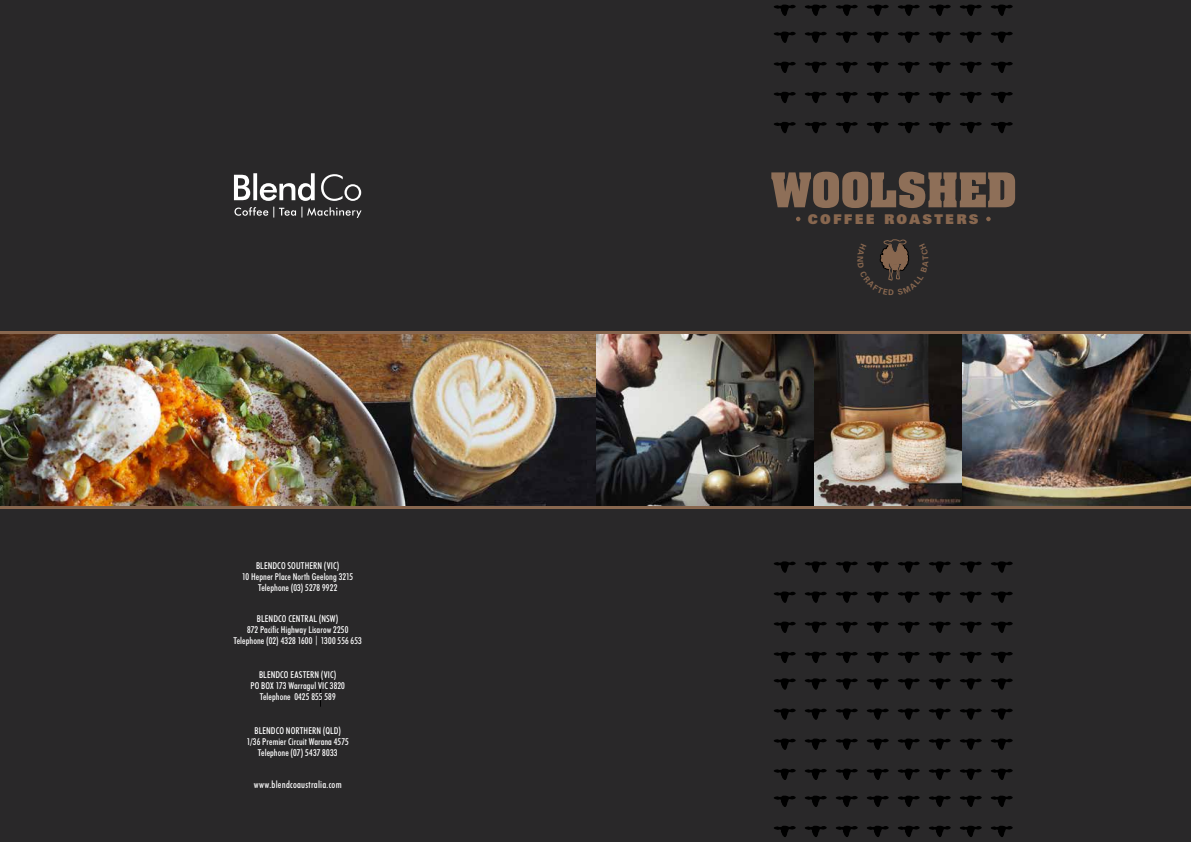
<style>
.page{position:relative;width:1191px;height:842px;background:#292829}
.page>*{position:absolute;margin:0;border:0;box-sizing:border-box;transform-origin:0 0}
.t1{font:900 13.5px "Zurich BT";letter-spacing:.16em;color:#88674f}
.t2{font:500 condensed 10px "Futura BT";letter-spacing:.025em;color:#fff}
.t3{font:500 condensed 9.5px/11px "Futura BT";letter-spacing:.01em;color:#fff;text-align:center}
</style>
<div class="page">
<svg style="left:320px;top:678px;width:1px;height:29px"></svg>
<svg style="left:234px;top:173px;width:81px;height:28px"></svg>
<svg style="left:321px;top:174px;width:40px;height:27px"></svg>
<svg style="left:234px;top:207px;width:127px;height:11px"></svg>
<svg style="left:771px;top:172px;width:244px;height:36px"></svg>
<svg style="left:796px;top:217px;width:4px;height:4px"></svg>
<svg style="left:986px;top:217px;width:4px;height:4px"></svg>
<svg style="left:774px;top:561px;width:21px;height:12px"></svg>
<svg style="left:805px;top:561px;width:21px;height:12px"></svg>
<svg style="left:836px;top:561px;width:21px;height:12px"></svg>
<svg style="left:867px;top:561px;width:21px;height:12px"></svg>
<svg style="left:898px;top:561px;width:21px;height:12px"></svg>
<svg style="left:929px;top:561px;width:21px;height:12px"></svg>
<svg style="left:960px;top:561px;width:21px;height:12px"></svg>
<svg style="left:991px;top:561px;width:21px;height:12px"></svg>
<svg style="left:774px;top:591px;width:21px;height:12px"></svg>
<svg style="left:805px;top:591px;width:21px;height:12px"></svg>
<svg style="left:836px;top:591px;width:21px;height:12px"></svg>
<svg style="left:867px;top:591px;width:21px;height:12px"></svg>
<svg style="left:898px;top:591px;width:21px;height:12px"></svg>
<svg style="left:929px;top:591px;width:21px;height:12px"></svg>
<svg style="left:960px;top:591px;width:21px;height:12px"></svg>
<svg style="left:991px;top:591px;width:21px;height:12px"></svg>
<svg style="left:774px;top:622px;width:21px;height:11px"></svg>
<svg style="left:805px;top:622px;width:21px;height:11px"></svg>
<svg style="left:836px;top:622px;width:21px;height:11px"></svg>
<svg style="left:867px;top:622px;width:21px;height:11px"></svg>
<svg style="left:898px;top:622px;width:21px;height:11px"></svg>
<svg style="left:929px;top:622px;width:21px;height:11px"></svg>
<svg style="left:960px;top:622px;width:21px;height:11px"></svg>
<svg style="left:991px;top:622px;width:21px;height:11px"></svg>
<svg style="left:774px;top:652px;width:21px;height:11px"></svg>
<svg style="left:805px;top:652px;width:21px;height:11px"></svg>
<svg style="left:836px;top:652px;width:21px;height:11px"></svg>
<svg style="left:867px;top:652px;width:21px;height:11px"></svg>
<svg style="left:898px;top:652px;width:21px;height:11px"></svg>
<svg style="left:929px;top:652px;width:21px;height:11px"></svg>
<svg style="left:960px;top:652px;width:21px;height:11px"></svg>
<svg style="left:991px;top:652px;width:21px;height:11px"></svg>
<svg style="left:774px;top:678px;width:21px;height:12px"></svg>
<svg style="left:805px;top:678px;width:21px;height:12px"></svg>
<svg style="left:836px;top:678px;width:21px;height:12px"></svg>
<svg style="left:867px;top:678px;width:21px;height:12px"></svg>
<svg style="left:898px;top:678px;width:21px;height:12px"></svg>
<svg style="left:929px;top:678px;width:21px;height:12px"></svg>
<svg style="left:960px;top:678px;width:21px;height:12px"></svg>
<svg style="left:991px;top:678px;width:21px;height:12px"></svg>
<svg style="left:774px;top:708px;width:21px;height:12px"></svg>
<svg style="left:805px;top:708px;width:21px;height:12px"></svg>
<svg style="left:836px;top:708px;width:21px;height:12px"></svg>
<svg style="left:867px;top:708px;width:21px;height:12px"></svg>
<svg style="left:898px;top:708px;width:21px;height:12px"></svg>
<svg style="left:929px;top:708px;width:21px;height:12px"></svg>
<svg style="left:960px;top:708px;width:21px;height:12px"></svg>
<svg style="left:991px;top:708px;width:21px;height:12px"></svg>
<svg style="left:774px;top:738px;width:21px;height:12px"></svg>
<svg style="left:805px;top:738px;width:21px;height:12px"></svg>
<svg style="left:836px;top:738px;width:21px;height:12px"></svg>
<svg style="left:867px;top:738px;width:21px;height:12px"></svg>
<svg style="left:898px;top:738px;width:21px;height:12px"></svg>
<svg style="left:929px;top:738px;width:21px;height:12px"></svg>
<svg style="left:960px;top:738px;width:21px;height:12px"></svg>
<svg style="left:991px;top:738px;width:21px;height:12px"></svg>
<svg style="left:774px;top:769px;width:21px;height:11px"></svg>
<svg style="left:805px;top:769px;width:21px;height:11px"></svg>
<svg style="left:836px;top:769px;width:21px;height:11px"></svg>
<svg style="left:867px;top:769px;width:21px;height:11px"></svg>
<svg style="left:898px;top:769px;width:21px;height:11px"></svg>
<svg style="left:929px;top:769px;width:21px;height:11px"></svg>
<svg style="left:960px;top:769px;width:21px;height:11px"></svg>
<svg style="left:991px;top:769px;width:21px;height:11px"></svg>
<svg style="left:774px;top:796px;width:21px;height:11px"></svg>
<svg style="left:805px;top:796px;width:21px;height:11px"></svg>
<svg style="left:836px;top:796px;width:21px;height:11px"></svg>
<svg style="left:867px;top:796px;width:21px;height:11px"></svg>
<svg style="left:898px;top:796px;width:21px;height:11px"></svg>
<svg style="left:929px;top:796px;width:21px;height:11px"></svg>
<svg style="left:960px;top:796px;width:21px;height:11px"></svg>
<svg style="left:991px;top:796px;width:21px;height:11px"></svg>
<svg style="left:774px;top:826px;width:21px;height:11px"></svg>
<svg style="left:805px;top:826px;width:21px;height:11px"></svg>
<svg style="left:836px;top:826px;width:21px;height:11px"></svg>
<svg style="left:867px;top:826px;width:21px;height:11px"></svg>
<svg style="left:898px;top:826px;width:21px;height:11px"></svg>
<svg style="left:929px;top:826px;width:21px;height:11px"></svg>
<svg style="left:960px;top:826px;width:21px;height:11px"></svg>
<svg style="left:991px;top:826px;width:21px;height:11px"></svg>
<svg style="left:774px;top:5px;width:21px;height:11px"></svg>
<svg style="left:805px;top:5px;width:21px;height:11px"></svg>
<svg style="left:836px;top:5px;width:21px;height:11px"></svg>
<svg style="left:867px;top:5px;width:21px;height:11px"></svg>
<svg style="left:898px;top:5px;width:21px;height:11px"></svg>
<svg style="left:929px;top:5px;width:21px;height:11px"></svg>
<svg style="left:960px;top:5px;width:21px;height:11px"></svg>
<svg style="left:991px;top:5px;width:21px;height:11px"></svg>
<svg style="left:774px;top:32px;width:21px;height:11px"></svg>
<svg style="left:805px;top:32px;width:21px;height:11px"></svg>
<svg style="left:836px;top:32px;width:21px;height:11px"></svg>
<svg style="left:867px;top:32px;width:21px;height:11px"></svg>
<svg style="left:898px;top:32px;width:21px;height:11px"></svg>
<svg style="left:929px;top:32px;width:21px;height:11px"></svg>
<svg style="left:960px;top:32px;width:21px;height:11px"></svg>
<svg style="left:991px;top:32px;width:21px;height:11px"></svg>
<svg style="left:774px;top:62px;width:21px;height:11px"></svg>
<svg style="left:805px;top:62px;width:21px;height:11px"></svg>
<svg style="left:836px;top:62px;width:21px;height:11px"></svg>
<svg style="left:867px;top:62px;width:21px;height:11px"></svg>
<svg style="left:898px;top:62px;width:21px;height:11px"></svg>
<svg style="left:929px;top:62px;width:21px;height:11px"></svg>
<svg style="left:960px;top:62px;width:21px;height:11px"></svg>
<svg style="left:991px;top:62px;width:21px;height:11px"></svg>
<svg style="left:774px;top:92px;width:21px;height:11px"></svg>
<svg style="left:805px;top:92px;width:21px;height:11px"></svg>
<svg style="left:836px;top:92px;width:21px;height:11px"></svg>
<svg style="left:867px;top:92px;width:21px;height:11px"></svg>
<svg style="left:898px;top:92px;width:21px;height:11px"></svg>
<svg style="left:929px;top:92px;width:21px;height:11px"></svg>
<svg style="left:960px;top:92px;width:21px;height:11px"></svg>
<svg style="left:991px;top:92px;width:21px;height:11px"></svg>
<svg style="left:774px;top:122px;width:21px;height:11px"></svg>
<svg style="left:805px;top:122px;width:21px;height:11px"></svg>
<svg style="left:836px;top:122px;width:21px;height:11px"></svg>
<svg style="left:867px;top:122px;width:21px;height:11px"></svg>
<svg style="left:898px;top:122px;width:21px;height:11px"></svg>
<svg style="left:929px;top:122px;width:21px;height:11px"></svg>
<svg style="left:960px;top:122px;width:21px;height:11px"></svg>
<svg style="left:991px;top:122px;width:21px;height:11px"></svg>
<img style="left:595px;top:334px;width:596px;height:172px">
<img style="left:0;top:334px;width:595px;height:172px">
<hr style="left:0;top:331px;width:1191px;height:3px;background:#88674f">
<hr style="left:0;top:506px;width:1191px;height:3px;background:#88674f">
<svg style="left:879px;top:239px;width:30px;height:42px"></svg>
<p class="t3" style="left:242px;top:560px;width:113px">BLENDCO SOUTHERN (VIC)<br>10 Hepner Place North Geelong 3215<br>Telephone (03) 5278 9922</p>
<p class="t3" style="left:233px;top:613px;width:130px">BLENDCO CENTRAL (NSW)<br>872 Pacific Highway Lisarow 2250<br>Telephone (02) 4328 1600 | 1300 556 653</p>
<p class="t3" style="left:250px;top:669px;width:96px">BLENDCO EASTERN (VIC)<br>PO BOX 173 Warragul VIC 3820<br>Telephone 0425 855 589</p>
<p class="t3" style="left:247px;top:725px;width:104px">BLENDCO NORTHERN (QLD)<br>1/36 Premier Circuit Warana 4575<br>Telephone (07) 5437 8033</p>
<p class="t2" style="left:254px;top:778px;width:89px">www.blendcoaustralia.com</p>
<h1 class="t1" style="left:807px;top:211px;width:172px">COFFEE ROASTERS</h1>
</div>
